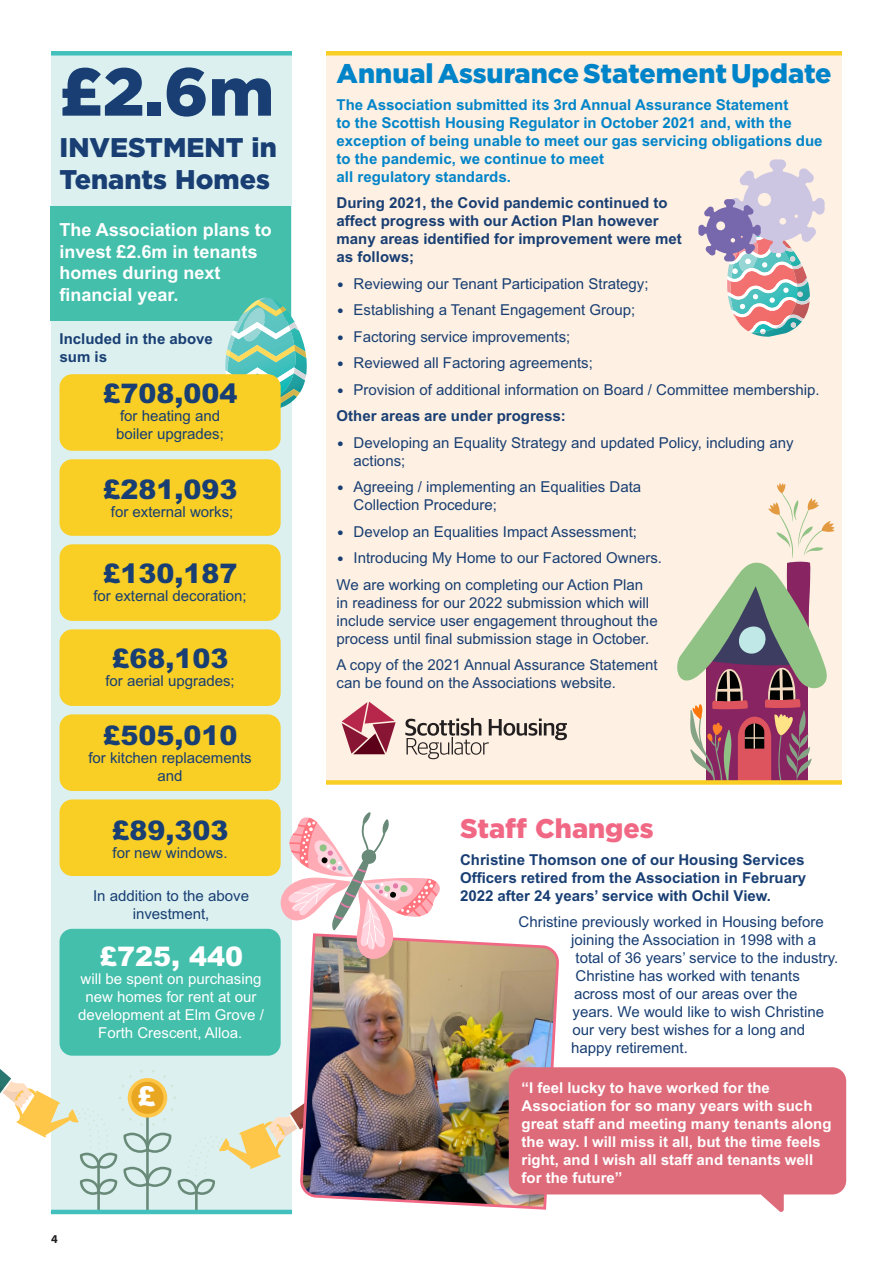
<style>
.page{position:relative;width:893px;height:1263px;background:#fff}
.page>*{position:absolute;margin:0;border:0;box-sizing:border-box;transform-origin:0 0}
.t1{font:900 67.5px "Gotham";color:#183e73}
.t2{font:900 27.45px "Arial MT Std";color:#fff}
.t3{font:900 27px "Arial MT Std";color:#183e73}
.t4{font:900 27px "Gotham";color:#0084c9}
.t5{font:900 27px/32.4px "Gotham";color:#183e73}
.t6{font:900 27px "Gotham";color:#f16885}
.t7{font:900 27px "Arial MT Std";color:#fff}
.t8{font:700 18px/21.6px "Arial MT Std";color:#fff}
.t9{font:15px/18px "Arial MT Std";color:#183e73}
.t10{font:700 15px/18px "Arial MT Std";color:#183e73}
.t11{font:700 15px/18px "Arial MT Std";color:#0084c9}
.t12{font:700 15px/18px "Arial MT Std";color:#fff}
.t13{font:15px/18px "Arial MT Std";color:#fff;text-align:center}
.t14{font:700 12px "Myriad Pro";color:#231f20}
.s1{font-family:"Trebuchet MS";font-weight:700}
</style>
<div class="page">
<div style="left:326px;top:53px;width:516px;height:729px;background:#fef0e2"></div>
<div style="left:51px;top:51px;width:241px;height:1161px;background:#dbf0ef"></div>
<hr style="left:97px;top:1165px;width:3px;height:48px;background:#698a78">
<hr style="left:195px;top:1191px;width:3px;height:22px;background:#698a78">
<hr style="left:146px;top:1113px;width:3px;height:100px;background:#698a78">
<svg style="left:0;top:1069px;width:298px;height:126px"></svg>
<img style="left:298px;top:940px;width:261px;height:268px">
<svg style="left:279px;top:812px;width:161px;height:150px"></svg>
<svg style="left:509px;top:1067px;width:337px;height:145px;background:#e17b89"></svg>
<div style="left:326px;top:51px;width:516px;height:5px;background:#f9cf25"></div>
<svg style="left:342px;top:702px;width:54px;height:52px"></svg>
<svg style="left:405px;top:718px;width:162px;height:41px"></svg>
<svg style="left:698px;top:159px;width:127px;height:178px"></svg>
<div style="left:51px;top:51px;width:241px;height:5px;background:#42c0bd"></div>
<div style="left:50px;top:206px;width:241px;height:115px;background:#43bfab"></div>
<svg style="left:225px;top:298px;width:82px;height:108px"></svg>
<hr style="left:51px;top:1210px;width:241px;height:4px;background:#42c0bd">
<div style="left:60px;top:374px;width:221px;height:77px;background:#f9cf25;border-radius:13px"></div>
<div style="left:60px;top:459px;width:221px;height:77px;background:#f9cf25;border-radius:13px"></div>
<div style="left:60px;top:544px;width:221px;height:77px;background:#f9cf25;border-radius:13px"></div>
<div style="left:60px;top:629px;width:221px;height:77px;background:#f9cf25;border-radius:13px"></div>
<div style="left:60px;top:714px;width:221px;height:77px;background:#f9cf25;border-radius:13px"></div>
<div style="left:60px;top:799px;width:221px;height:77px;background:#f9cf25;border-radius:13px"></div>
<div style="left:60px;top:929px;width:221px;height:127px;background:#43bfab;border-radius:13px"></div>
<svg style="left:677px;top:483px;width:157px;height:297px"></svg>
<div style="left:326px;top:780px;width:516px;height:5px;background:#f9cf25"></div>
<p class="t1" style="left:60px;top:45px;width:216px">£2.6m</p>
<p class="t5" style="left:60px;top:131px;width:219px">INVESTMENT in<br>Tenants Homes</p>
<p class="t8" style="left:60px;top:219px;width:214px">The Association plans to invest £2.6m in tenants homes during next financial year.</p>
<p class="t10" style="left:60px;top:330px;width:155px">Included in the above</p>
<p class="t10" style="left:60px;top:348px;width:49px">sum is</p>
<p class="t3" style="left:103px;top:376px;width:137px">£708,004</p>
<p class="t9" style="left:120px;top:406px;width:102px">for heating and</p>
<p class="t9" style="left:116px;top:424px;width:109px">boiler upgrades;</p>
<p class="t3" style="left:103px;top:472px;width:137px">£281,093</p>
<p class="t9" style="left:111px;top:502px;width:124px">for external works;</p>
<p class="t3" style="left:103px;top:556px;width:137px">£130,187</p>
<p class="t9" style="left:93px;top:586px;width:155px">for external decoration;</p>
<p class="t3" style="left:112px;top:641px;width:119px">£68,103</p>
<p class="t9" style="left:105px;top:672px;width:131px">for aerial upgrades;</p>
<p class="t3" style="left:103px;top:718px;width:137px">£505,010</p>
<p class="t9" style="left:88px;top:748px;width:165px">for kitchen replacements</p>
<p class="t9" style="left:158px;top:766px;width:27px">and</p>
<p class="t3" style="left:112px;top:813px;width:119px">£89,303</p>
<p class="t9" style="left:113px;top:843px;width:117px">for new windows.</p>
<p class="t9" style="left:93px;top:886px;width:157px">In addition to the above</p>
<p class="t9" style="left:133px;top:904px;width:78px">investment,</p>
<p class="t7" style="left:99px;top:939px;width:146px">£725, 440</p>
<p class="t13" style="left:81px;top:970px;width:182px">will be spent on purchasing</p>
<p class="t13" style="left:78px;top:988px;width:187px">new homes for rent at our development at Elm Grove /</p>
<p class="t13" style="left:98px;top:1024px;width:146px">Forth Crescent, Alloa.</p>
<p class="t14" style="left:51px;top:1231px;width:8px">4</p>
<p class="t2" style="left:137px;top:1079px;width:20px">£</p>
<p class="t4" style="left:337px;top:55px;width:497px">Annual Assurance Statement Update</p>
<p class="t11" style="left:337px;top:95px;width:487px">The Association submitted its 3rd Annual Assurance Statement<br>to the Scottish Housing Regulator in October 2021 and, with the exception of being unable to meet our gas servicing obligations due to the pandemic, we continue to meet</p>
<p class="t11" style="left:337px;top:167px;width:176px">all regulatory standards.</p>
<p class="t10" style="left:337px;top:194px;width:347px">During 2021, the Covid pandemic continued to affect progress with our Action Plan however many areas identified for improvement were met as follows;</p>
<p class="t9" style="left:337px;top:274px;width:313px"><span class="s1">•</span> Reviewing our Tenant Participation Strategy;</p>
<p class="t9" style="left:337px;top:301px;width:300px"><span class="s1">•</span> Establishing a Tenant Engagement Group;</p>
<p class="t9" style="left:337px;top:327px;width:235px"><span class="s1">•</span> Factoring service improvements;</p>
<p class="t9" style="left:337px;top:354px;width:258px"><span class="s1">•</span> Reviewed all Factoring agreements;</p>
<p class="t9" style="left:337px;top:380px;width:485px"><span class="s1">•</span> Provision of additional information on Board / Committee membership.</p>
<p class="t10" style="left:337px;top:407px;width:231px">Other areas are under progress:</p>
<p class="t9" style="left:354px;top:433px;width:441px;text-indent:-17px"><span class="s1">•</span> Developing an Equality Strategy and updated Policy, including any actions;</p>
<p class="t9" style="left:354px;top:478px;width:289px;text-indent:-17px"><span class="s1">•</span> Agreeing / implementing an Equalities Data<br>Collection Procedure;</p>
<p class="t9" style="left:337px;top:522px;width:302px"><span class="s1">•</span> Develop an Equalities Impact Assessment;</p>
<p class="t9" style="left:337px;top:549px;width:327px"><span class="s1">•</span> Introducing My Home to our Factored Owners.</p>
<p class="t9" style="left:337px;top:575px;width:322px">We are working on completing our Action Plan in readiness for our 2022 submission which will include service user engagement throughout the process until final submission stage in October.</p>
<p class="t9" style="left:337px;top:656px;width:323px">A copy of the 2021 Annual Assurance Statement can be found on the Associations website.</p>
<p class="t6" style="left:460px;top:810px;width:195px">Staff Changes</p>
<p class="t10" style="left:460px;top:850px;width:348px">Christine Thomson one of our Housing Services<br>Officers retired from the Association in February<br>2022 after 24 years’ service with Ochil View.</p>
<p class="t9" style="left:519px;top:913px;width:307px">Christine previously worked in Housing before</p>
<p class="t9" style="left:571px;top:931px;width:247px">joining the Association in 1998 with a</p>
<p class="t9" style="left:576px;top:949px;width:264px">total of 36 years’ service to the industry.</p>
<p class="t9" style="left:576px;top:967px;width:226px">Christine has worked with tenants</p>
<p class="t9" style="left:574px;top:985px;width:225px">across most of our areas over the</p>
<p class="t9" style="left:573px;top:1003px;width:253px">years. We would like to wish Christine</p>
<p class="t9" style="left:573px;top:1021px;width:234px">our very best wishes for a long and</p>
<p class="t9" style="left:571px;top:1039px;width:118px">happy retirement.</p>
<p class="t12" style="left:521px;top:1078px;width:312px">“I feel lucky to have worked for the Association for so many years with such great staff and meeting many tenants along the way. I will miss it all, but the time feels right, and I wish all staff and tenants well for the future”</p>
</div>
